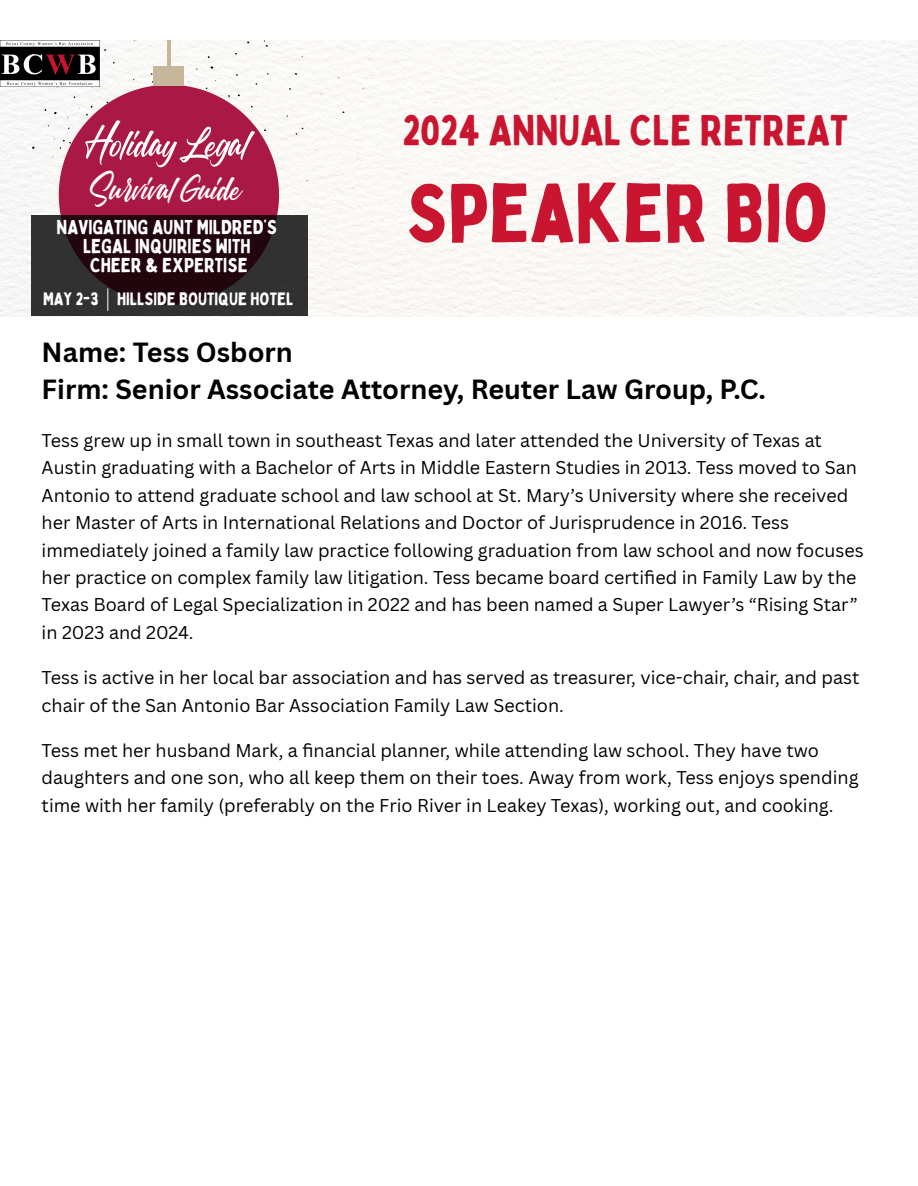
<style>
.page{position:relative;width:918px;height:1186px;background:#fff}
.page>*{position:absolute;margin:0;border:0;box-sizing:border-box;transform-origin:0 0}
.t1{font:81px "Bobby Jones";color:#c91530}
.t2{font:55.95px "RTL Yummy Regular";color:#fff}
.t3{font:49.35px "RTL Yummy Regular";color:#fff}
.t4{font:42.45px "Bobby Jones";color:#c91530}
.t5{font:700 27px/37.2px "Canva Sans";color:#000}
.t6{font:19.8px "Bobby Jones";color:#fff}
.t7{font:18px/27.5px "Canva Sans";color:#000}
.t8{font:17.7px "Bobby Jones";color:#fff}
</style>
<div class="page">
<div style="left:0;top:40px;width:918px;height:276px;background:#f9f8f5"></div>
<svg style="left:6px;top:40px;width:137px;height:137px"></svg>
<div style="left:143px;top:40px;width:257px;height:175px;background:#faf9f6"></div>
<svg style="left:59px;top:85px;width:220px;height:130px;fill:#aa1945"></svg>
<div style="left:153px;top:67px;width:31px;height:19px;background:#c6b79b"></div>
<hr style="left:167px;top:40px;width:4px;height:38px;background:#c6b79b">
<svg style="left:31px;top:215px;width:276px;height:101px;background:#29191d"></svg>
<img style="left:0;top:40px;width:99px;height:47px">
<svg style="left:107px;top:288px;width:1px;height:23px"></svg>
<p class="t2" style="left:90px;top:115px;width:159px">Holiday Legal</p>
<p class="t3" style="left:90px;top:163px;width:151px">SurvivalGuide</p>
<p class="t6" style="left:57px;top:215px;width:222px">NAVIGATING AUNT MILDRED’S</p>
<p class="t6" style="left:83px;top:234px;width:169px">LEGAL INQUIRIES WITH</p>
<p class="t6" style="left:90px;top:252px;width:159px">CHEER &amp; EXPERTISE</p>
<p class="t8" style="left:43px;top:288px;width:57px">MAY 2-3</p>
<p class="t8" style="left:117px;top:288px;width:178px">HILLSIDE BOUTIQUE HOTEL</p>
<p class="t4" style="left:402px;top:103px;width:447px">2024 ANNUAL CLE RETREAT</p>
<p class="t1" style="left:406px;top:162px;width:424px">SPEAKER BIO</p>
<h1 class="t5" style="left:42px;top:333px;width:726px">Name: Tess Osborn<br>Firm: Senior Associate Attorney, Reuter Law Group, P.C.</h1>
<p class="t7" style="left:42px;top:426px;width:824px">Tess grew up in small town in southeast Texas and later attended the University of Texas at Austin graduating with a Bachelor of Arts in Middle Eastern Studies in 2013. Tess moved to San Antonio to attend graduate school and law school at St. Mary’s University where she received her Master of Arts in International Relations and Doctor of Jurisprudence in 2016. Tess immediately joined a family law practice following graduation from law school and now focuses her practice on complex family law litigation. Tess became board certifi ed in Family Law by the Texas Board of Legal Specialization in 2022 and has been named a Super Lawyer’s “Rising Star” in 2023 and 2024.</p>
<p class="t7" style="left:42px;top:663px;width:819px;line-height:28.2px">Tess is active in her local bar association and has served as treasurer, vice-chair, chair, and past chair of the San Antonio Bar Association Family Law Section.</p>
<p class="t7" style="left:42px;top:736px;width:818px">Tess met her husband Mark, a fi nancial planner, while attending law school. They have two daughters and one son, who all keep them on their toes. Away from work, Tess enjoys spending time with her family (preferably on the Frio River in Leakey Texas), working out, and cooking.</p>
</div>
